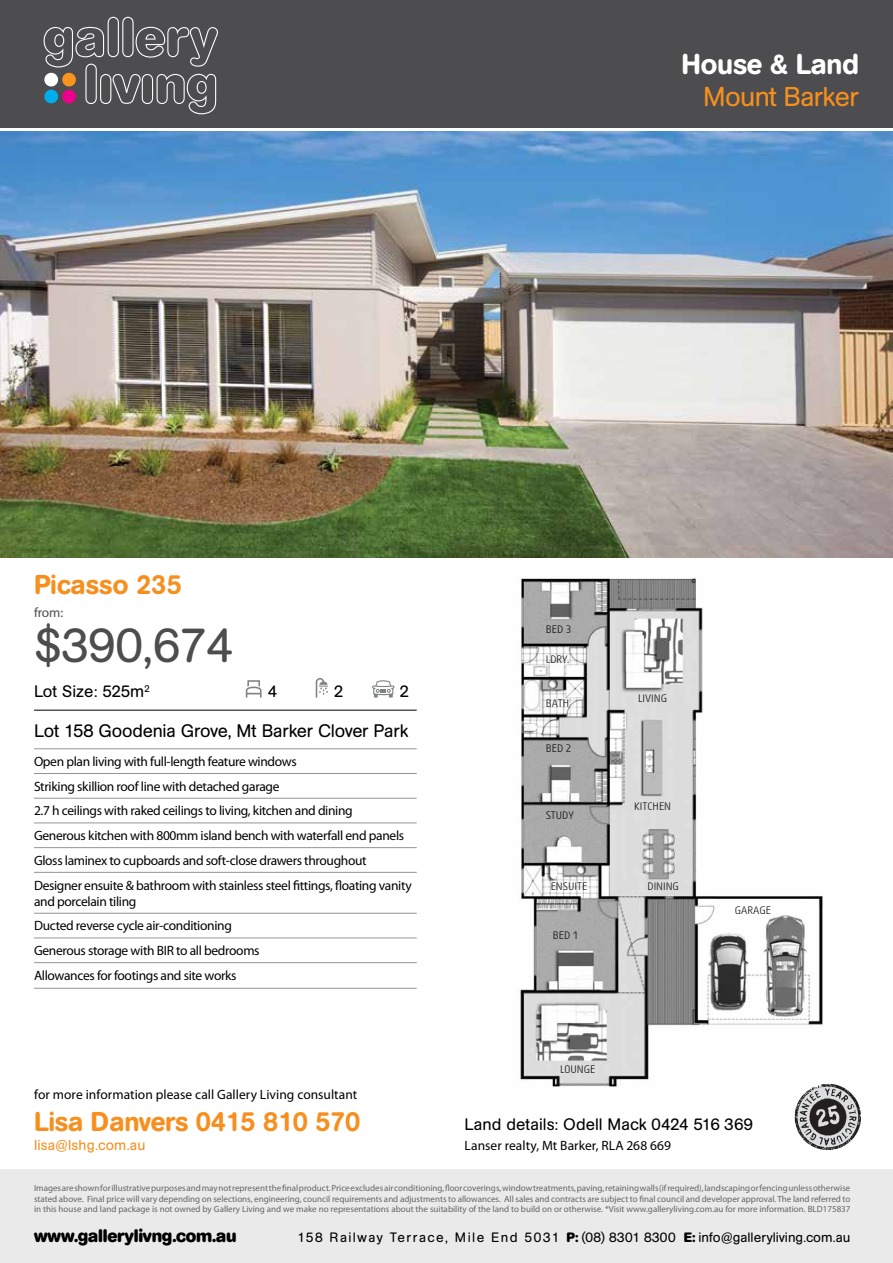
<style>
.page{position:relative;width:893px;height:1263px;background:#fff}
.page>*{position:absolute;margin:0;border:0;box-sizing:border-box;transform-origin:0 0}
.t1{font:48px "AG Book Rounded";color:#4d4d4f}
.t2{font:500 28.5px "AG Book Rounded";letter-spacing:-.01em;color:#fff}
.t3{font:500 27px "AG Book Rounded";letter-spacing:-.01em;color:#f78f1e}
.t4{font:27px "AG Book Rounded";letter-spacing:-.025em;color:#f78f1e}
.t5{font:18px "AG Book Rounded";letter-spacing:-.01em;color:#000}
.t6{font:700 18px "AG Book Rounded";letter-spacing:-.01em;color:#000}
.t7{font:16.5px "AG Book Rounded";color:#000}
.t8{font:14.25px "AG Book Rounded";letter-spacing:.01em;color:#f78f1e}
.t9{font:13.5px/24.8px "Myriad Pro";letter-spacing:-.025em;color:#000}
.t10{font:13.5px "Myriad Pro";letter-spacing:.005em;color:#000}
.t11{font:13.5px "AG Book Rounded";letter-spacing:.035em;color:#000}
.t12{font:13.5px "Myriad Pro";color:#4d4d4f}
.t13{font:10.5px "Sys";color:#000}
.t14{font:9px/10.5px "Myriad Pro";color:#636466;text-align:justify}
.s1{font-weight:700}
</style>
<div class="page">
<div style="left:0;top:0;width:893px;height:128px;background:#4d4d4f"></div>
<svg style="left:44px;top:17px;width:174px;height:97px"></svg>
<div style="left:0;top:1169px;width:893px;height:94px;background:#eaeaeb"></div>
<hr style="left:34px;top:710px;width:383px;height:1px;background:#000">
<hr style="left:34px;top:748px;width:383px;height:1px;background:#939598">
<hr style="left:34px;top:773px;width:383px;height:1px;background:#939598">
<hr style="left:34px;top:798px;width:383px;height:1px;background:#939598">
<hr style="left:34px;top:823px;width:383px;height:1px;background:#939598">
<hr style="left:34px;top:847px;width:383px;height:1px;background:#939598">
<hr style="left:34px;top:872px;width:383px;height:1px;background:#939598">
<hr style="left:34px;top:913px;width:383px;height:1px;background:#939598">
<hr style="left:34px;top:938px;width:383px;height:1px;background:#939598">
<hr style="left:34px;top:962px;width:383px;height:1px;background:#939598">
<hr style="left:34px;top:988px;width:383px;height:1px;background:#939598">
<svg style="left:246px;top:680px;width:16px;height:17px"></svg>
<svg style="left:316px;top:678px;width:12px;height:19px"></svg>
<svg style="left:372px;top:680px;width:22px;height:17px"></svg>
<img style="left:0;top:132px;width:893px;height:425px">
<img style="left:520px;top:578px;width:303px;height:509px">
<svg style="left:794px;top:1083px;width:67px;height:67px"></svg>
<h2 class="t2" style="left:682px;top:47px;width:179px">House &amp; Land</h2>
<h3 class="t4" style="left:703px;top:82px;width:157px">Mount Barker</h3>
<h3 class="t3" style="left:34px;top:569px;width:149px">Picasso 235</h3>
<h3 class="t12" style="left:34px;top:604px;width:31px">from:</h3>
<h1 class="t1" style="left:34px;top:618px;width:201px">$390,674</h1>
<h3 class="t7" style="left:34px;top:682px;width:117px">Lot Size: 525m<sup>2</sup></h3>
<h3 class="t7" style="left:268px;top:682px;width:11px">4</h3>
<h3 class="t7" style="left:334px;top:682px;width:11px">2</h3>
<h3 class="t7" style="left:400px;top:682px;width:11px">2</h3>
<h3 class="t5" style="left:34px;top:720px;width:376px">Lot 158 Goodenia Grove, Mt Barker Clover Park</h3>
<p class="t9" style="left:34px;top:749px;width:379px">Open plan living with full-length feature windows<br>Striking skillion roof line with detached garage<br>2.7 h ceilings with raked ceilings to living, kitchen and dining<br>Generous kitchen with 800mm island bench with waterfall end panels Gloss laminex to cupboards and soft-close drawers throughout Designer ensuite &amp; bathroom with stainless steel fittings, floating vanity</p>
<h3 class="t9" style="left:34px;top:889px;width:227px">and porcelain tiling<br>Ducted reverse cycle air-conditioning Generous storage with BIR to all bedrooms Allowances for footings and site works</h3>
<h3 class="t10" style="left:34px;top:1086px;width:325px">for more information please call Gallery Living consultant</h3>
<h3 class="t3" style="left:34px;top:1106px;width:328px">Lisa Danvers 0415 810 570</h3>
<h3 class="t8" style="left:34px;top:1137px;width:113px">lisa@lshg.com.au</h3>
<p class="t13" style="left:546px;top:622px;width:27px">BED 3</p>
<p class="t13" style="left:546px;top:652px;width:25px">LDRY.</p>
<p class="t13" style="left:546px;top:697px;width:25px">BATH</p>
<p class="t13" style="left:546px;top:741px;width:27px">BED 2</p>
<p class="t13" style="left:546px;top:808px;width:30px">STUDY</p>
<p class="t13" style="left:551px;top:880px;width:38px">ENSUITE</p>
<p class="t13" style="left:553px;top:928px;width:27px">BED 1</p>
<p class="t13" style="left:638px;top:691px;width:31px">LIVING</p>
<p class="t13" style="left:634px;top:799px;width:39px">KITCHEN</p>
<p class="t13" style="left:647px;top:880px;width:33px">DINING</p>
<p class="t13" style="left:560px;top:1063px;width:37px">LOUNGE</p>
<p class="t13" style="left:735px;top:904px;width:38px">GARAGE</p>
<h3 class="t7" style="left:465px;top:1115px;width:290px">Land details: Odell Mack 0424 516 369</h3>
<h3 class="t10" style="left:465px;top:1137px;width:208px">Lanser realty, Mt Barker, RLA 268 669</h3>
<p class="t14" style="left:34px;top:1183px;width:818px">Images are shown for illustrative purposes and may not represent the final product. Price excludes air conditioning, floor coverings, window treatments, paving, retaining walls (if required), landscaping or fencing unless otherwise stated above. Final price will vary depending on selections, engineering, council requirements and adjustments to allowances. All sales and contracts are subject to final council and developer approval. The land referred to in this house and land package is not owned by Gallery Living and we make no representations about the suitability of the land to build on or otherwise. *Visit www.galleryliving.com.au for more information. BLD175837</p>
<h3 class="t6" style="left:34px;top:1226px;width:204px">www.gallerylivng.com.au</h3>
<h3 class="t11" style="left:297px;top:1230px;width:555px">158 Railway Terrace, Mile End 5031 <span class="s1">P:</span> (08) 8301 8300 <span class="s1">E:</span> info@galleryliving.com.au</h3>
</div>
